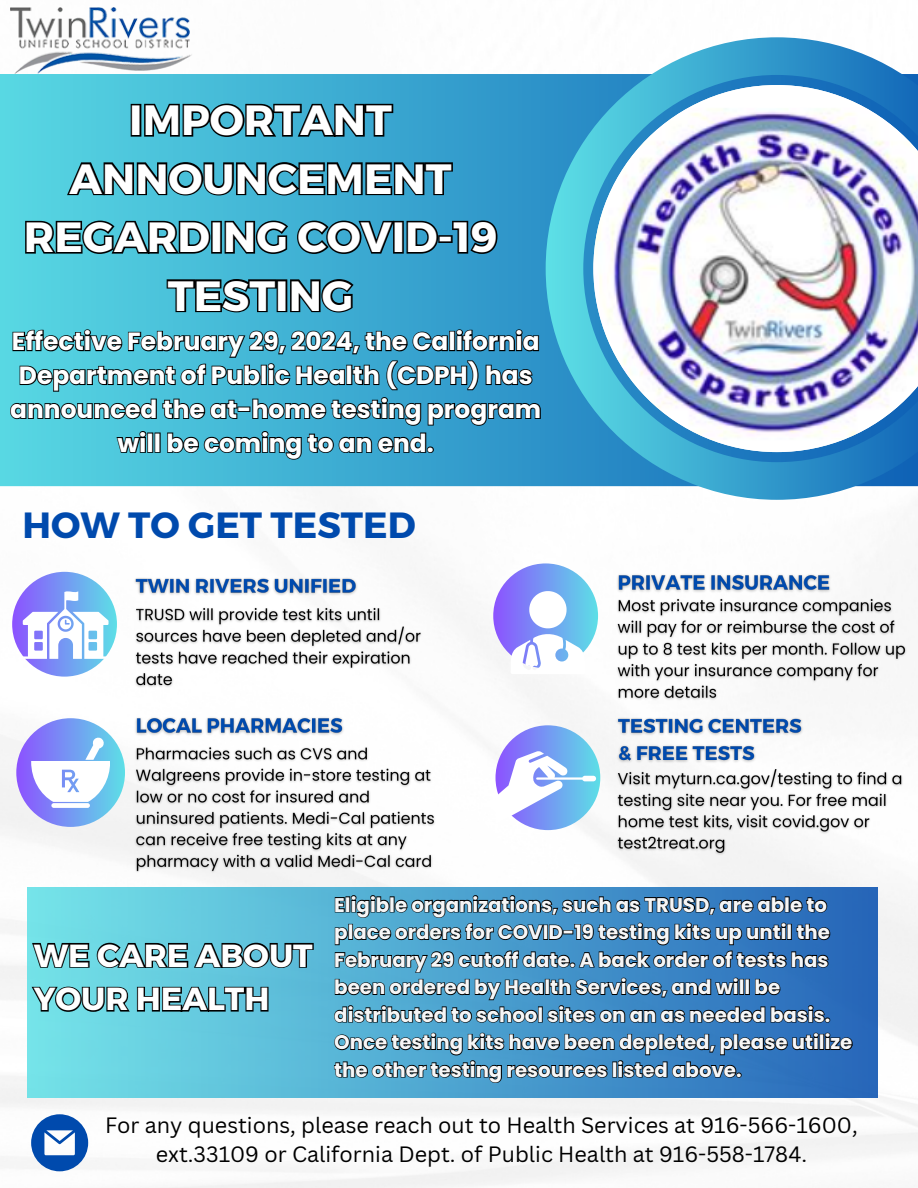
<style>
.page{position:relative;width:918px;height:1188px;background:#fff}
.page>*{position:absolute;margin:0;border:0;box-sizing:border-box;transform-origin:0 0}
.t1{font:700 42.3px/58.5px "Montserrat";color:#fff;text-align:center}
.t2{font:700 36.45px "Montserrat";color:#004aad}
.t3{font:700 31.95px/43.8px "Montserrat";color:#fff}
.t4{font:700 24.9px/33.9px "Poppins";color:#fff;text-align:center}
.t5{font:21.6px/29.2px "Canva Sans";color:#000;text-align:center}
.t6{font:700 19.8px/27.5px "Poppins";color:#f6f6f6}
</style>
<div class="page">
<img style="left:0;top:486px;width:918px;height:702px">
<svg style="left:0;top:74px;width:546px;height:412px;background:#42b4d5"></svg>
<img style="left:546px;top:37px;width:372px;height:463px">
<svg style="left:12px;top:572px;width:105px;height:105px;background:#7998f3"></svg>
<div style="left:16px;top:718px;width:109px;height:109px;background:linear-gradient(to right,#8f56ff,#5edee7);border-radius:50%"></div>
<div style="left:27px;top:888px;width:851px;height:209px;background:linear-gradient(to right,#75e4e9,#2665b8)"></div>
<svg style="left:31px;top:1114px;width:57px;height:57px"></svg>
<svg style="left:31px;top:737px;width:79px;height:71px"></svg>
<svg style="left:493px;top:563px;width:105px;height:105px;background:#7997f3"></svg>
<svg style="left:496px;top:725px;width:104px;height:105px;background:#759df2"></svg>
<img style="left:10px;top:7px;width:182px;height:67px">
<svg style="left:509px;top:591px;width:77px;height:83px"></svg>
<svg style="left:496px;top:751px;width:100px;height:73px"></svg>
<svg style="left:22px;top:591px;width:87px;height:68px"></svg>
<svg style="left:129px;top:101px;width:266px;height:38px;background:#286e81"></svg>
<svg style="left:65px;top:159px;width:390px;height:39px;background:#286e81"></svg>
<svg style="left:24px;top:219px;width:475px;height:37px;background:#276b7e"></svg>
<svg style="left:165px;top:277px;width:191px;height:37px;background:#276a7c"></svg>
<svg style="left:9px;top:328px;width:533px;height:133px;background:#328aa4"></svg>
<img style="left:131px;top:572px;width:230px;height:29px">
<img style="left:132px;top:604px;width:294px;height:88px">
<img style="left:132px;top:712px;width:216px;height:28px">
<img style="left:132px;top:742px;width:307px;height:135px">
<img style="left:614px;top:569px;width:222px;height:26px">
<img style="left:612px;top:712px;width:195px;height:56px">
<img style="left:614px;top:764px;width:292px;height:95px">
<svg style="left:30px;top:942px;width:285px;height:28px;background:#3e7c88"></svg>
<svg style="left:30px;top:985px;width:240px;height:29px;background:#42838d"></svg>
<svg style="left:333px;top:894px;width:498px;height:130px;background:#2f6a93"></svg>
<svg style="left:333px;top:1032px;width:521px;height:52px;background:#306c98"></svg>
<img style="left:614px;top:595px;width:296px;height:109px">
<h1 class="t1" style="left:24px;top:89px;width:475px">IMPORTANT<br>ANNOUNCEMENT<br>REGARDING COVID-19<br>TESTING</h1>
<h4 class="t4" style="left:10px;top:325px;width:533px">Effective February 29, 2024, the California Department of Public Health (CDPH) has announced the at-home testing program will be coming to an end.</h4>
<p class="t2" style="left:22px;top:501px;width:395px">HOW TO GET TESTED</p>
<p class="t6" style="left:334px;top:891px;width:520px">Eligible organizations, such as TRUSD, are able to place orders for COVID-19 testing kits up until the February 29 cutoff date. A back order of tests has been ordered by Health Services, and will be distributed to school sites on an as needed basis.<br>Once testing kits have been depleted, please utilize the other testing resources listed above.</p>
<p class="t5" style="left:105px;top:1110px;width:754px">For any questions, please reach out to Health Services at 916-566-1600, ext.33109 or California Dept. of Public Health at 916-558-1784.</p>
<h2 class="t3" style="left:34px;top:932px;width:280px">WE CARE ABOUT<br>YOUR HEALTH</h2>
</div>
